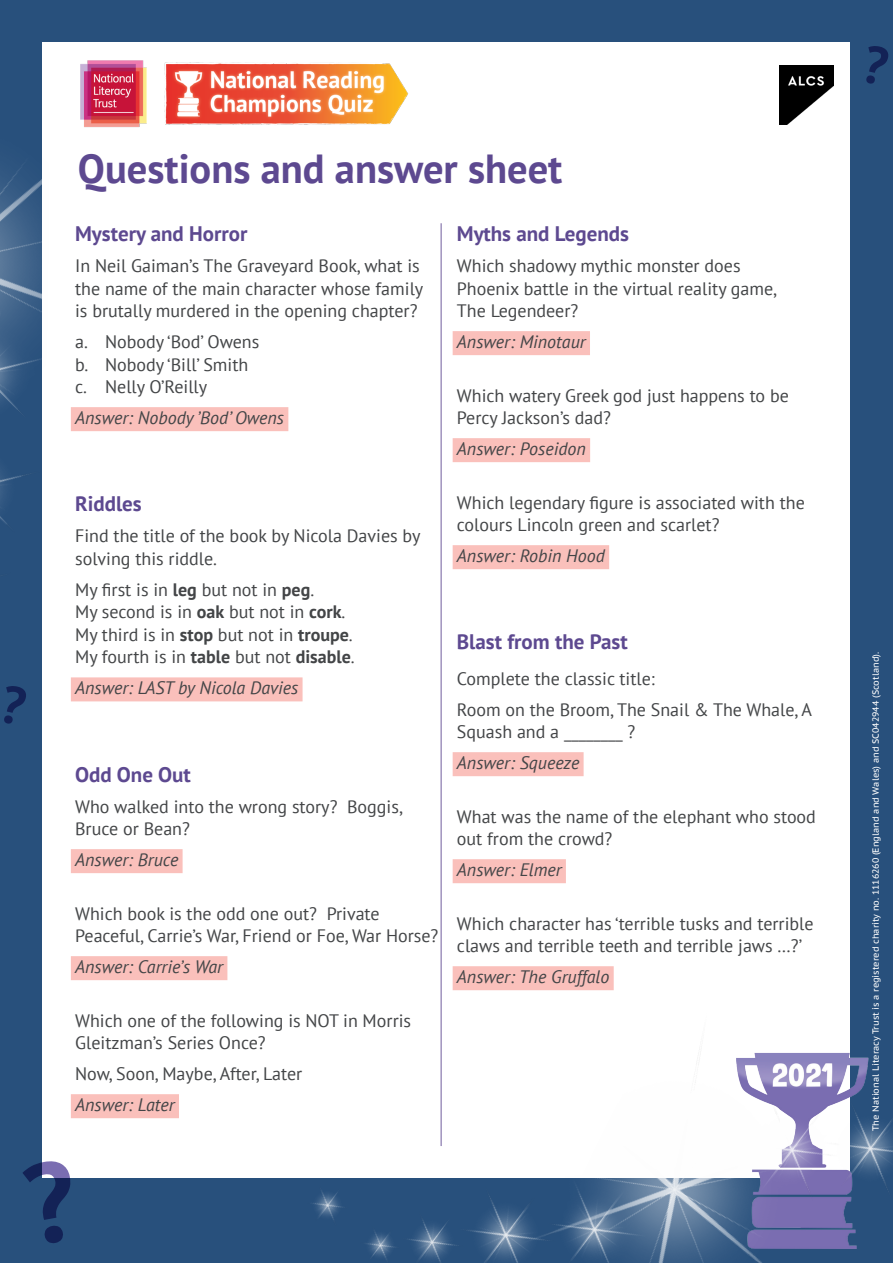
<style>
.page{position:relative;width:893px;height:1263px;background:#28507c}
.page>*{position:absolute;margin:0;border:0;box-sizing:border-box;transform-origin:0 0}
.t1{font:700 40.5px "PT Sans";color:#5d4990}
.subheading{font:700 21px "PT Sans";color:#5d4990}
.BODY{font:18px/22.5px "PT Sans";color:#434547}
.answer{font:italic 18px "PT Sans";color:#434547}
.t2{font:9px "PT Sans Caption";color:#fff}
.s1{font-weight:700}
</style>
<div class="page">
<div style="left:43px;top:43px;width:807px;height:1135px;background:#fff"></div>
<div style="left:71px;top:407px;width:217px;height:24px;background:#fac0bb"></div>
<div style="left:71px;top:677px;width:232px;height:24px;background:#fac0bb"></div>
<div style="left:71px;top:849px;width:112px;height:24px;background:#fac0bb"></div>
<div style="left:71px;top:956px;width:156px;height:24px;background:#fac0bb"></div>
<div style="left:71px;top:1094px;width:108px;height:24px;background:#fac0bb"></div>
<div style="left:453px;top:331px;width:137px;height:24px;background:#fac0bb"></div>
<div style="left:453px;top:438px;width:137px;height:24px;background:#fac0bb"></div>
<div style="left:453px;top:545px;width:156px;height:24px;background:#fac0bb"></div>
<div style="left:453px;top:752px;width:131px;height:24px;background:#fac0bb"></div>
<div style="left:453px;top:859px;width:113px;height:24px;background:#fac0bb"></div>
<div style="left:453px;top:966px;width:161px;height:24px;background:#fac0bb"></div>
<hr style="left:440px;top:223px;width:2px;height:923px;background:#a093bd">
<img style="left:80px;top:60px;width:328px;height:68px">
<img style="left:780px;top:65px;width:53px;height:59px">
<img style="left:313px;top:968px;width:580px;height:295px">
<img style="left:0;top:42px;width:51px;height:651px">
<svg style="left:0;top:684px;width:28px;height:9px"></svg>
<p class="t1" style="left:78px;top:142px;width:486px">Questions and answer sheet</p>
<p class="subheading" style="left:75px;top:220px;width:174px">Mystery and Horror</p>
<p class="BODY" style="left:75px;top:254px;width:350px">In Neil Gaiman’s The Graveyard Book, what is the name of the main character whose family is brutally murdered in the opening chapter?</p>
<p class="BODY" style="left:75px;top:330px;width:186px">a. Nobody ‘Bod’ Owens</p>
<p class="BODY" style="left:75px;top:353px;width:175px">b. Nobody ‘Bill’ Smith</p>
<p class="BODY" style="left:75px;top:375px;width:134px">c. Nelly O’Reilly</p>
<p class="answer" style="left:75px;top:406px;width:210px">Answer: Nobody ’Bod’ Owens</p>
<p class="subheading" style="left:75px;top:490px;width:68px">Riddles</p>
<p class="BODY" style="left:75px;top:524px;width:347px">Find the title of the book by Nicola Davies by solving this riddle.</p>
<p class="BODY" style="left:75px;top:578px;width:241px">My first is in <span class="s1">leg</span> but not in <span class="s1">peg</span>.</p>
<p class="BODY" style="left:75px;top:600px;width:272px">My second is in <span class="s1">oak</span> but not in <span class="s1">cork</span>.</p>
<p class="BODY" style="left:75px;top:623px;width:279px">My third is in <span class="s1">stop</span> but not in <span class="s1">troupe</span>.</p>
<p class="BODY" style="left:75px;top:645px;width:281px">My fourth is in <span class="s1">table</span> but not <span class="s1">disable</span>.</p>
<p class="answer" style="left:75px;top:676px;width:225px">Answer: LAST by Nicola Davies</p>
<p class="subheading" style="left:75px;top:760px;width:117px">Odd One Out</p>
<p class="BODY" style="left:75px;top:795px;width:329px">Who walked into the wrong story? Boggis,<br>Bruce or Bean?</p>
<p class="answer" style="left:75px;top:848px;width:105px">Answer: Bruce</p>
<p class="BODY" style="left:75px;top:902px;width:365px">Which book is the odd one out? Private<br>Peaceful, Carrie’s War, Friend or Foe, War Horse?</p>
<p class="answer" style="left:75px;top:955px;width:150px">Answer: Carrie’s War</p>
<p class="BODY" style="left:75px;top:1009px;width:338px">Which one of the following is NOT in Morris<br>Gleitzman’s Series Once?</p>
<p class="BODY" style="left:75px;top:1062px;width:229px">Now, Soon, Maybe, After, Later</p>
<p class="answer" style="left:75px;top:1093px;width:101px">Answer: Later</p>
<p class="subheading" style="left:457px;top:220px;width:174px">Myths and Legends</p>
<p class="BODY" style="left:457px;top:254px;width:322px">Which shadowy mythic monster does<br>Phoenix battle in the virtual reality game,<br>The Legendeer?</p>
<p class="answer" style="left:457px;top:330px;width:130px">Answer: Minotaur</p>
<p class="BODY" style="left:457px;top:384px;width:333px">Which watery Greek god just happens to be<br>Percy Jackson’s dad?</p>
<p class="answer" style="left:457px;top:437px;width:130px">Answer: Poseidon</p>
<p class="BODY" style="left:457px;top:491px;width:349px">Which legendary figure is associated with the colours Lincoln green and scarlet?</p>
<p class="answer" style="left:457px;top:544px;width:149px">Answer: Robin Hood</p>
<p class="subheading" style="left:457px;top:628px;width:172px">Blast from the Past</p>
<p class="BODY" style="left:457px;top:667px;width:199px">Complete the classic title:</p>
<p class="BODY" style="left:457px;top:698px;width:357px">Room on the Broom, The Snail &amp; The Whale, A<br>Squash and a ________ ?</p>
<p class="answer" style="left:457px;top:751px;width:124px">Answer: Squeeze</p>
<p class="BODY" style="left:457px;top:805px;width:361px">What was the name of the elephant who stood out from the crowd?</p>
<p class="answer" style="left:457px;top:858px;width:106px">Answer: Elmer</p>
<p class="BODY" style="left:457px;top:912px;width:358px">Which character has ‘terrible tusks and terrible claws and terrible teeth and terrible jaws …?’</p>
<p class="answer" style="left:457px;top:965px;width:154px">Answer: The Gruffalo</p>
<p class="t2" style="left:870px;top:1131px;width:481px;rotate:-90deg">The National Literacy Trust is a registered charity no. 1116260 (England and Wales) and SC042944 (Scotland).</p>
</div>
